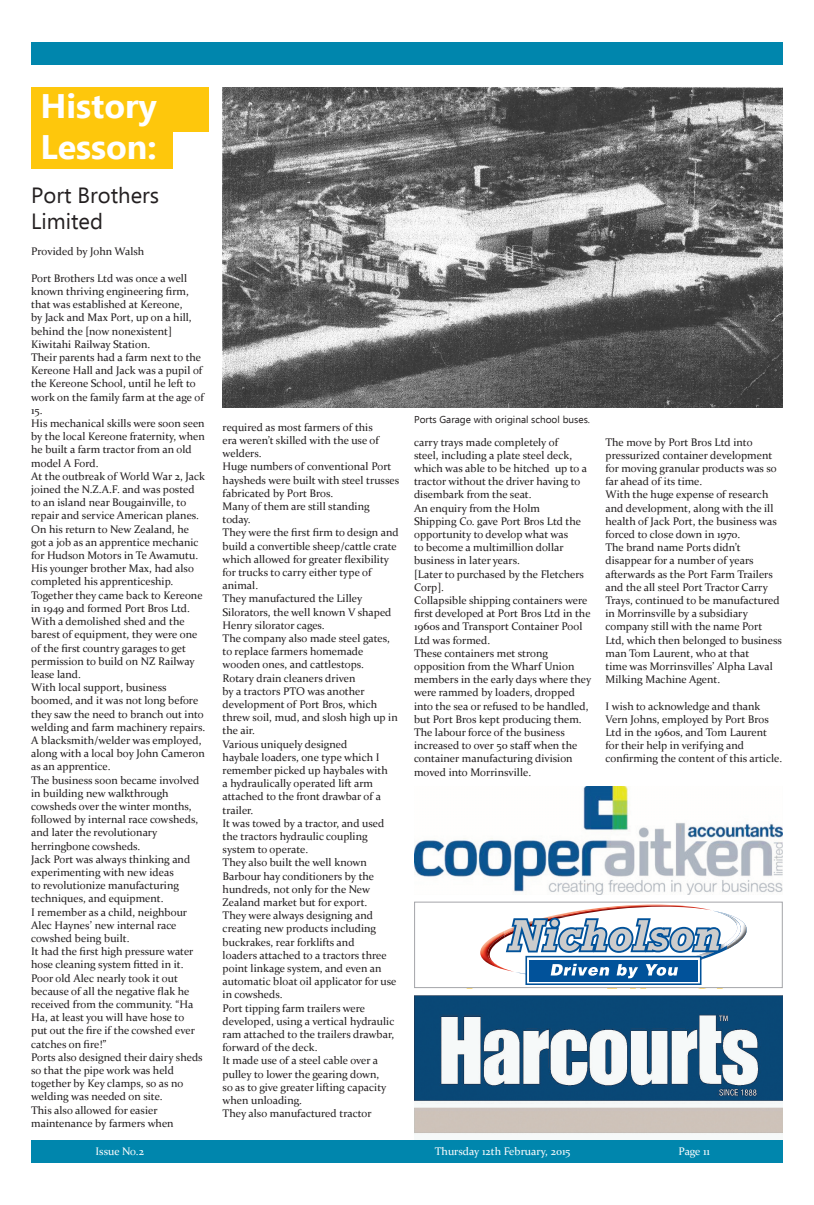
<style>
.page{position:relative;width:814px;height:1205px;background:#fff}
.page>*{position:absolute;margin:0;border:0;box-sizing:border-box;transform-origin:0 0}
.t1{font:700 34px/40.8px "Ebrima";color:#fff}
.t2{font:22px/26.4px "Ebrima";color:#231f20}
.t3{font:11px/13.2px "Constantia";color:#231f20}
.t4{font:11px "Constantia";color:#fff}
.t5{font:10px "Ebrima";color:#231f20}
</style>
<div class="page">
<div style="left:31px;top:1140px;width:751px;height:22px;background:#0086ad"></div>
<div style="left:31px;top:43px;width:751px;height:22px;background:#0086ad"></div>
<div style="left:31px;top:87px;width:177px;height:45px;background:#fec70c"></div>
<div style="left:31px;top:125px;width:142px;height:44px;background:#fec70c"></div>
<img style="left:223px;top:87px;width:559px;height:320px">
<img style="left:414px;top:995px;width:368px;height:139px">
<svg style="left:466px;top:904px;width:281px;height:85px"></svg>
<div style="left:414px;top:901px;width:368px;height:87px;border:1px solid #a4a5a9"></div>
<img style="left:414px;top:786px;width:368px;height:108px">
<h1 class="t1" style="left:40px;top:87px;width:118px">History<br>Lesson:</h1>
<h2 class="t2" style="left:31px;top:183px;width:129px">Port Brothers<br>Limited</h2>
<p class="t3" style="left:31px;top:245px;width:115px">Provided by John Walsh</p>
<p class="t3" style="left:31px;top:271px;width:175px">Port Brothers Ltd was once a well known thriving engineering firm, that was established at Kereone,<br>by Jack and Max Port, up on a hill, behind the [now nonexistent]<br>Kiwitahi Railway Station.<br>Their parents had a farm next to the<br>Kereone Hall and Jack was a pupil of the Kereone School, until he left to work on the family farm at the age of<br>15.<br>His mechanical skills were soon seen by the local Kereone fraternity, when he built a farm tractor from an old model A Ford.<br>At the outbreak of World War 2, Jack joined the N.Z.A.F. and was posted to an island near Bougainville, to repair and service American planes.<br>On his return to New Zealand, he got a job as an apprentice mechanic for Hudson Motors in Te Awamutu.<br>His younger brother Max, had also completed his apprenticeship.<br>Together they came back to Kereone in 1949 and formed Port Bros Ltd.<br>With a demolished shed and the barest of equipment, they were one of the first country garages to get permission to build on NZ Railway lease land.<br>With local support, business boomed, and it was not long before they saw the need to branch out into welding and farm machinery repairs.<br>A blacksmith/welder was employed, along with a local boy John Cameron as an apprentice.<br>The business soon became involved in building new walkthrough cowsheds over the winter months, followed by internal race cowsheds, and later the revolutionary herringbone cowsheds.<br>Jack Port was always thinking and experimenting with new ideas<br>to revolutionize manufacturing techniques, and equipment.<br>I remember as a child, neighbour<br>Alec Haynes’ new internal race cowshed being built.<br>It had the first high pressure water hose cleaning system fitted in it.<br>Poor old Alec nearly took it out because of all the negative flak he received from the community. “Ha<br>Ha, at least you will have hose to<br>put out the fire if the cowshed ever catches on fire!”<br>Ports also designed their dairy sheds so that the pipe work was held together by Key clamps, so as no welding was needed on site.<br>This also allowed for easier maintenance by farmers when</p>
<p class="t3" style="left:223px;top:420px;width:178px">required as most farmers of this<br>era weren’t skilled with the use of welders.<br>Huge numbers of conventional Port haysheds were built with steel trusses fabricated by Port Bros.<br>Many of them are still standing today.<br>They were the first firm to design and build a convertible sheep/cattle crate which allowed for greater flexibility for trucks to carry either type of animal.<br>They manufactured the Lilley<br>Silorators, the well known V shaped<br>Henry silorator cages.<br>The company also made steel gates, to replace farmers homemade wooden ones, and cattlestops.<br>Rotary drain cleaners driven<br>by a tractors PTO was another development of Port Bros, which threw soil, mud, and slosh high up in the air.<br>Various uniquely designed<br>haybale loaders, one type which I remember picked up haybales with<br>a hydraulically operated lift arm attached to the front drawbar of a trailer.<br>It was towed by a tractor, and used the tractors hydraulic coupling system to operate.<br>They also built the well known<br>Barbour hay conditioners by the hundreds, not only for the New<br>Zealand market but for export.<br>They were always designing and creating new products including buckrakes, rear forklifts and<br>loaders attached to a tractors three point linkage system, and even an automatic bloat oil applicator for use in cowsheds.<br>Port tipping farm trailers were developed, using a vertical hydraulic ram attached to the trailers drawbar, forward of the deck.<br>It made use of a steel cable over a pulley to lower the gearing down,<br>so as to give greater lifting capacity when unloading.<br>They also manufactured tractor</p>
<p class="t5" style="left:414px;top:413px;width:177px">Ports Garage with original school buses.</p>
<p class="t3" style="left:414px;top:435px;width:179px">carry trays made completely of<br>steel, including a plate steel deck, which was able to be hitched up to a tractor without the driver having to disembark from the seat.<br>An enquiry from the Holm<br>Shipping Co. gave Port Bros Ltd the opportunity to develop what was<br>to become a multimillion dollar business in later years.<br>[Later to purchased by the Fletchers<br>Corp].<br>Collapsible shipping containers were first developed at Port Bros Ltd in the<br>1960s and Transport Container Pool<br>Ltd was formed.<br>These containers met strong opposition from the Wharf Union members in the early days where they were rammed by loaders, dropped into the sea or refused to be handled, but Port Bros kept producing them.<br>The labour force of the business increased to over 50 staff when the container manufacturing division moved into Morrinsville.</p>
<p class="t3" style="left:605px;top:435px;width:178px">The move by Port Bros Ltd into pressurized container development for moving granular products was so far ahead of its time.<br>With the huge expense of research and development, along with the ill health of Jack Port, the business was forced to close down in 1970.<br>The brand name Ports didn’t disappear for a number of years afterwards as the Port Farm Trailers and the all steel Port Tractor Carry<br>Trays, continued to be manufactured in Morrinsville by a subsidiary company still with the name Port<br>Ltd, which then belonged to business man Tom Laurent, who at that<br>time was Morrinsvilles’ Alpha Laval<br>Milking Machine Agent.</p>
<p class="t3" style="left:605px;top:699px;width:178px">I wish to acknowledge and thank Vern Johns, employed by Port Bros Ltd in the 1960s, and Tom Laurent for their help in verifying and confirming the content of this article.</p>
<p class="t4" style="left:96px;top:1144px;width:50px">Issue No.2</p>
<p class="t4" style="left:435px;top:1144px;width:137px">Thursday 12th February, 2015</p>
<p class="t4" style="left:678px;top:1144px;width:33px">Page 11</p>
</div>
